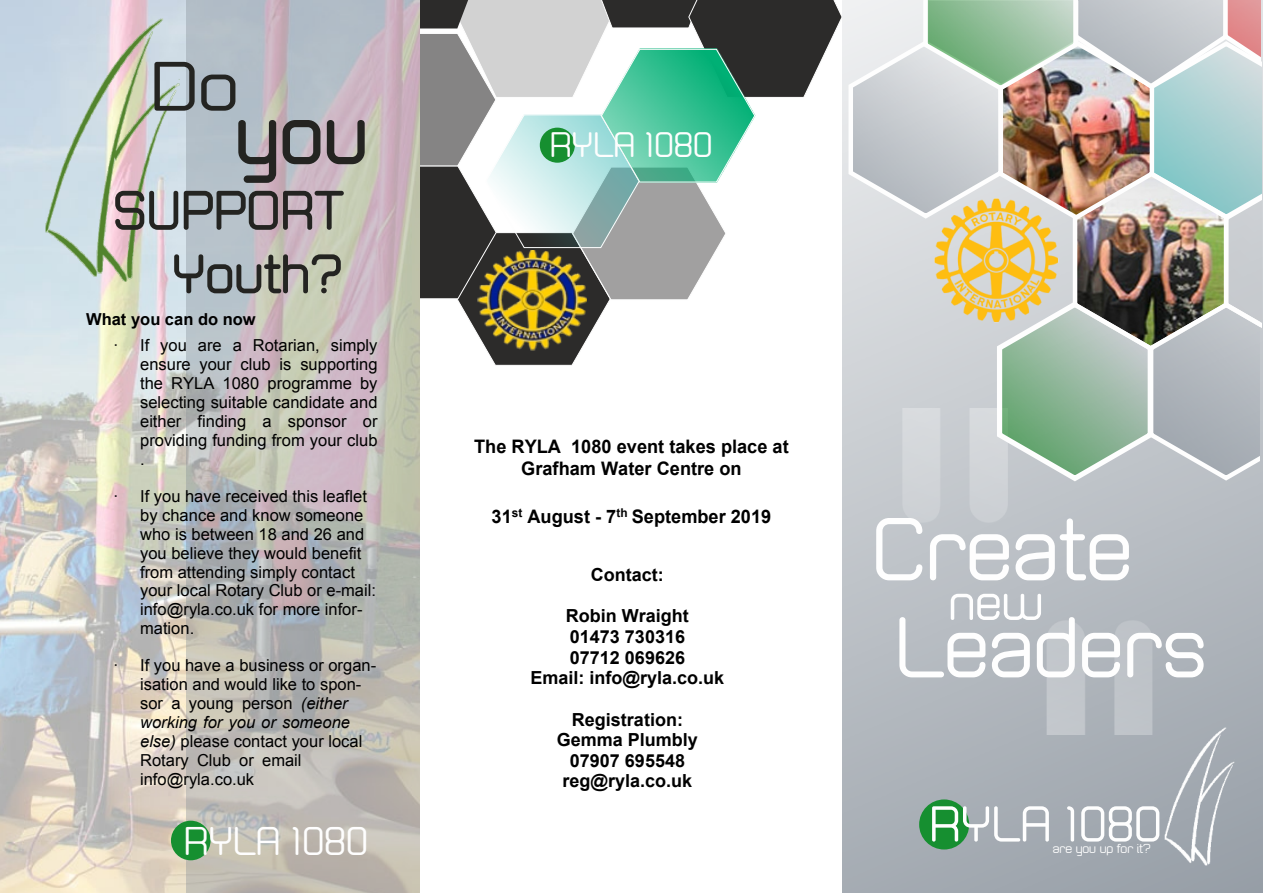
<style>
.page{position:relative;width:1263px;height:893px;background:#fff}
.page>*{position:absolute;margin:0;border:0;box-sizing:border-box;transform-origin:0 0}
.t1{font:89.1px "Zolano Sans BTN";color:#fefefe}
.t2{font:86.1px "Zolano Sans BTN";color:#fefefe}
.t3{font:69.75px "Zolano Sans BTN";color:#242421;scale:1.11 1}
.t4{font:50.55px "Zolano Sans BTN";color:#fefefe}
.t5{font:50.4px "Zolano Sans BTN";color:#fefefe}
.t6{font:39.9px "Zolano Sans BTN";color:#fefefe}
.t7{font:35.25px "Zolano Sans BTN";color:#fefefe}
.t8{font:700 18.6px/21.3px "Arial";color:#000;text-align:center}
.t9{font:700 18px/20.7px "Arial";color:#000;text-align:center}
.t10{font:16.5px/18.9px "Arial";color:#000}
.t11{font:700 16.5px "Arial";color:#000}
.t12{font:12.9px "Zolano Sans BTN";color:#fefefe}
.s1{font-style:italic}
</style>
<div class="page">
<img style="left:842px;top:0;width:421px;height:893px">
<img style="left:1046px;top:621px;width:106px;height:113px">
<img style="left:902px;top:484px;width:105px;height:38px">
<div style="left:919px;top:799px;width:50px;height:50px;background:#168f30;border-radius:50%"></div>
<img style="left:1162px;top:728px;width:72px;height:137px">
<img style="left:0;top:0;width:186px;height:893px">
<div style="left:186px;top:0;width:235px;height:893px;background:#848d96;opacity:.38"></div>
<svg style="left:238px;top:120px;width:38px;height:63px;background:#78787b"></svg>
<svg style="left:283px;top:120px;width:37px;height:44px;background:#6c6d70"></svg>
<svg style="left:327px;top:120px;width:38px;height:44px;background:#81757a"></svg>
<img style="left:40px;top:18px;width:140px;height:264px">
<div style="left:171px;top:821px;width:40px;height:39px;background:#168f30;border-radius:50%"></div>
<svg style="left:115px;top:191px;width:63px;height:39px;background:#918c8d"></svg>
<svg style="left:184px;top:191px;width:160px;height:39px;background:#898688"></svg>
<svg style="left:174px;top:254px;width:167px;height:39px;background:#909491"></svg>
<svg style="left:421px;top:0;width:840px;height:484px"></svg>
<div style="left:540px;top:128px;width:35px;height:35px;background:#168f30;border-radius:50%"></div>
<img style="left:476px;top:250px;width:111px;height:101px">
<h3 class="t3" style="left:150px;top:47px;width:81px">Do</h3>
<p class="t11" style="left:86px;top:313px;width:171px">What you can do now</p>
<p class="t10" style="left:140px;top:338px;width:239px;text-align:justify;text-indent:-27px">· If you are a Rotarian, simply ensure your club is supporting the RYLA 1080 programme by selecting suitable candidate and either finding a sponsor or providing funding from your club .</p>
<p class="t10" style="left:140px;top:488px;width:237px;text-indent:-27px">· If you have received this leaflet by chance and know someone who is between 18 and 26 and you believe they would benefit from attending simply contact your local Rotary Club or e-mail: info@ryla.co.uk for more infor&shy;mation.</p>
<p class="t10" style="left:140px;top:657px;width:238px;text-indent:-27px">· If you have a business or organ&shy;isation and would like to spon&shy;sor a young person <span class="s1">(either working for you or someone else)</span> please contact your local<br>Rotary Club or email info@ryla.co.uk</p>
<h3 class="t6" style="left:184px;top:818px;width:186px">RYLA 1080</h3>
<h3 class="t7" style="left:550px;top:124px;width:164px">RYLA 1080</h3>
<p class="t8" style="left:474px;top:438px;width:316px">The RYLA 1080 event takes place at<br>Grafham Water Centre on</p>
<p class="t8" style="left:492px;top:508px;width:281px">31<sup>st</sup> August - 7<sup>th</sup> September 2019</p>
<p class="t9" style="left:591px;top:566px;width:75px">Contact:</p>
<p class="t9" style="left:531px;top:607px;width:195px">Robin Wraight<br>01473 730316<br>07712 069626<br>Email: info@ryla.co.uk</p>
<p class="t9" style="left:557px;top:710px;width:142px">Registration:<br>Gemma Plumbly<br>07907 695548 reg@ryla.co.uk</p>
<h1 class="t1" style="left:872px;top:499px;width:262px">Create</h1>
<h3 class="t4" style="left:948px;top:574px;width:96px">new</h3>
<h2 class="t2" style="left:895px;top:598px;width:313px">Leaders</h2>
<h3 class="t5" style="left:929px;top:795px;width:234px">RYLA 1080</h3>
<p class="t12" style="left:1053px;top:841px;width:100px">are you up for it?</p>
</div>
